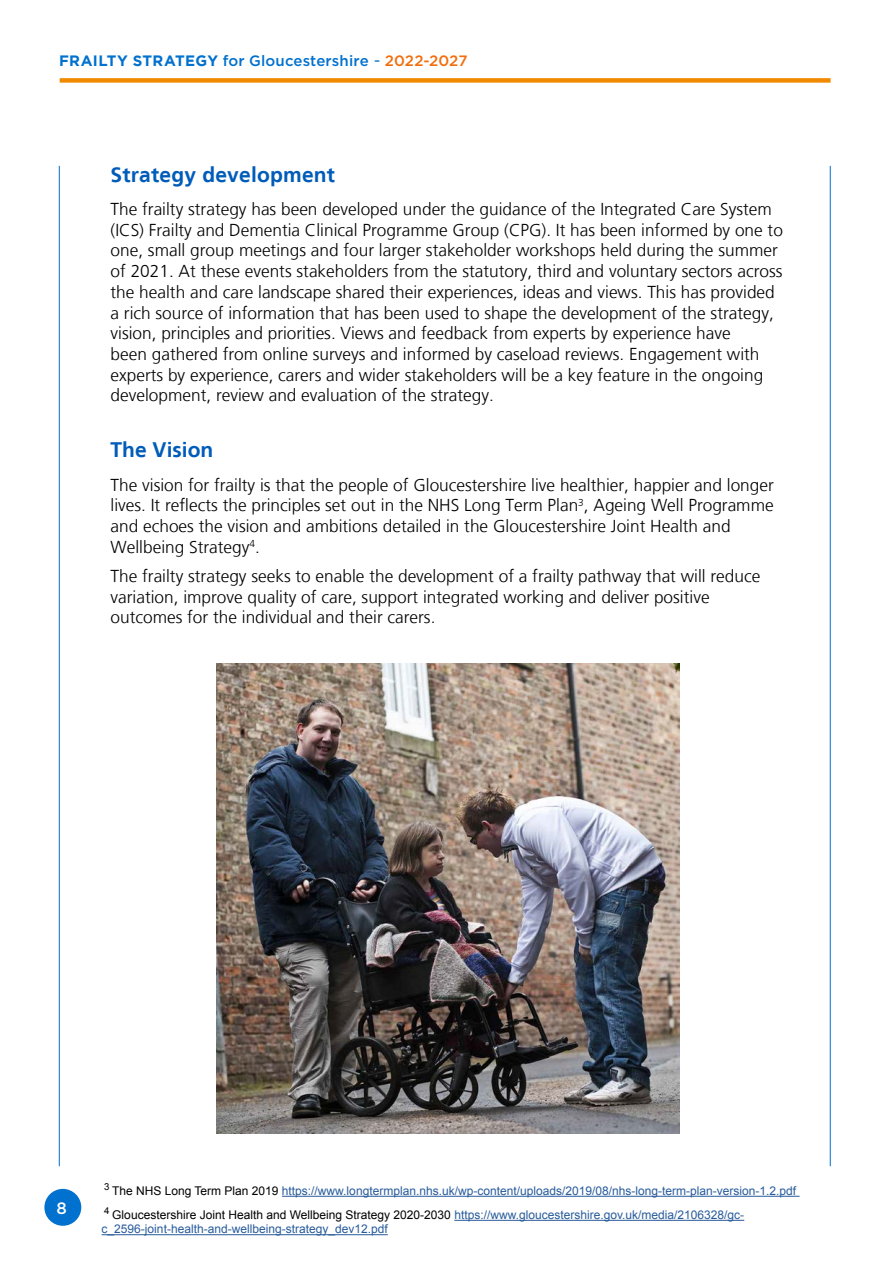
<style>
.page{position:relative;width:893px;height:1263px;background:#fff}
.page>*{position:absolute;margin:0;border:0;box-sizing:border-box;transform-origin:0 0}
.t1{font:700 21px "Frutiger LT";letter-spacing:.01em;color:#005cb9}
.t2{font:300 17.25px/20.7px "Frutiger LT";color:#000}
.t3{font:500 16.5px "Gotham";color:#fff}
.t4{font:500 15px "Gotham";letter-spacing:.01em;color:#0071ce}
.t5{font:12px/14.4px "Arial";color:#275b9b}
.t6{font:9.6px "Arial";color:#000}
.s1{font-weight:700}
.s2{font-weight:400;font-size:16.5px}
.s3{color:#f26e0d}
.s4{color:#000}
</style>
<div class="page">
<hr style="left:59px;top:166px;width:1px;height:1000px;background:#0071ce">
<hr style="left:830px;top:166px;width:1px;height:1000px;background:#0071ce">
<div style="left:44px;top:1189px;width:37px;height:37px;background:#0071ce;border-radius:50%"></div>
<div style="left:60px;top:78px;width:771px;height:5px;background:#f18a00"></div>
<hr style="left:282px;top:1196px;width:518px;height:1px;background:#275b9b">
<hr style="left:454px;top:1220px;width:290px;height:1px;background:#275b9b">
<hr style="left:102px;top:1234px;width:286px;height:1px;background:#275b9b">
<img style="left:216px;top:663px;width:463px;height:470px">
<p class="t4" style="left:59px;top:51px;width:410px"><span class="s1">FRAILTY STRATEGY</span> for Gloucestershire <span class="s2">-</span> <span class="s3">2022-2027</span></p>
<p class="t1" style="left:111px;top:162px;width:226px">Strategy development</p>
<p class="t2" style="left:111px;top:199px;width:674px">The frailty strategy has been developed under the guidance of the Integrated Care System (ICS) Frailty and Dementia Clinical Programme Group (CPG). It has been informed by one to one, small group meetings and four larger stakeholder workshops held during the summer of 2021. At these events stakeholders from the statutory, third and voluntary sectors across the health and care landscape shared their experiences, ideas and views. This has provided a rich source of information that has been used to shape the development of the strategy, vision, principles and priorities. Views and feedback from experts by experience have<br>been gathered from online surveys and informed by caseload reviews. Engagement with experts by experience, carers and wider stakeholders will be a key feature in the ongoing development, review and evaluation of the strategy.</p>
<p class="t1" style="left:111px;top:437px;width:104px">The Vision</p>
<p class="t2" style="left:111px;top:475px;width:665px">The vision for frailty is that the people of Gloucestershire live healthier, happier and longer lives. It reflects the principles set out in the NHS Long Term Plan<sup>3</sup>, Ageing Well Programme and echoes the vision and ambitions detailed in the Gloucestershire Joint Health and Wellbeing Strategy<sup>4</sup>.</p>
<p class="t2" style="left:111px;top:566px;width:651px">The frailty strategy seeks to enable the development of a frailty pathway that will reduce variation, improve quality of care, support integrated working and deliver positive outcomes for the individual and their carers.</p>
<p class="t3" style="left:56px;top:1197px;width:12px">8</p>
<p class="t6" style="left:104px;top:1180px;width:7px">3</p>
<p class="t5" style="left:112px;top:1184px;width:686px"><span class="s4">The NHS Long Term Plan 2019</span> https://www.longtermplan.nhs.uk/wp-content/uploads/2019/08/nhs-long-term-plan-version-1.2.pdf</p>
<p class="t6" style="left:104px;top:1204px;width:7px">4</p>
<p class="t5" style="left:102px;top:1208px;width:644px;text-indent:11px"><span class="s4">Gloucestershire Joint Health and Wellbeing Strategy 2020-2030</span> https://www.gloucestershire.gov.uk/media/2106328/gc&shy;c_2596-joint-health-and-wellbeing-strategy_dev12.pdf</p>
</div>
